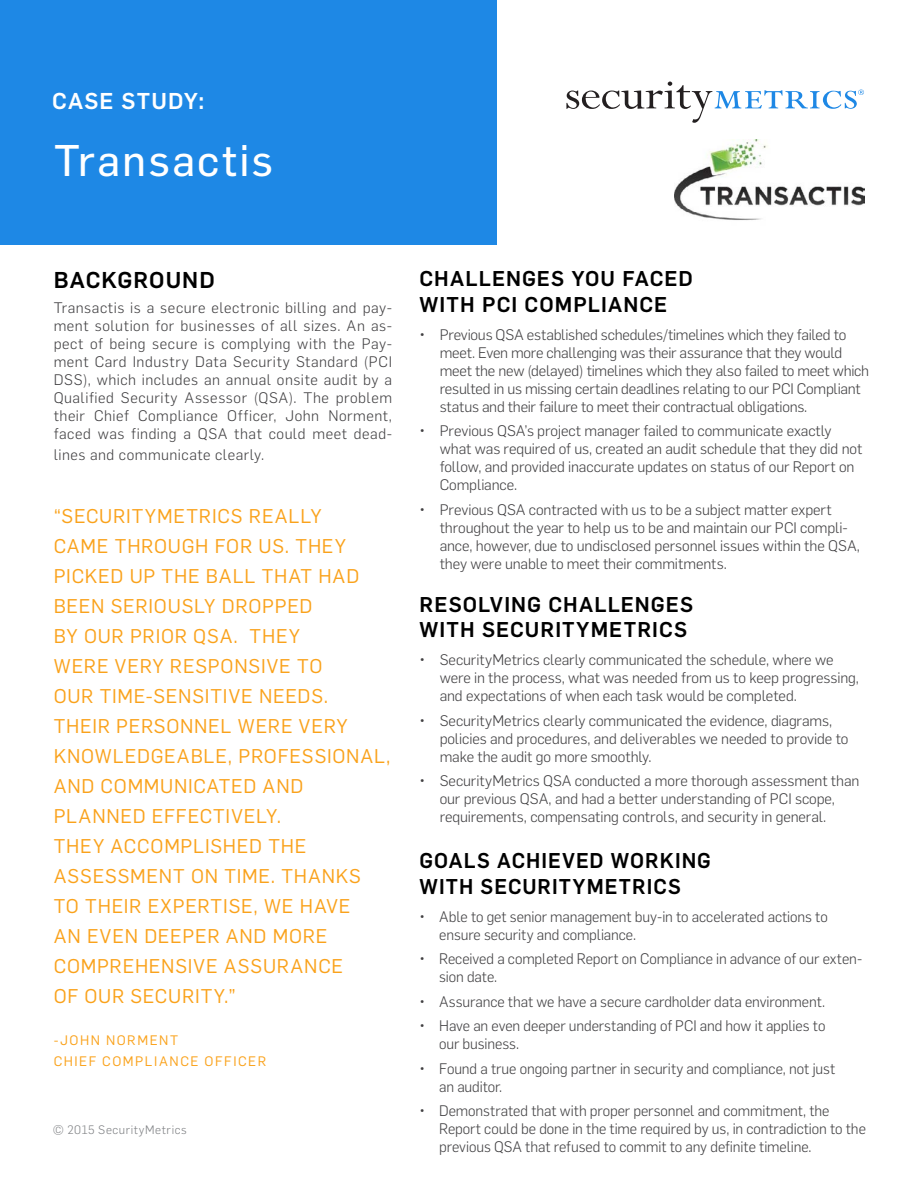
<style>
.page{position:relative;width:918px;height:1188px;background:#fff}
.page>*{position:absolute;margin:0;border:0;box-sizing:border-box;transform-origin:0 0}
.t1{font:43.5px "Flama Basic";letter-spacing:.05em;color:#fff}
.t2{font:500 22.5px "Flama";letter-spacing:.045em;color:#000}
.t3{font:500 22.5px "Flama";letter-spacing:.045em;color:#fff}
.t4{font:500 21px/25.5px "Flama";letter-spacing:.05em;color:#000}
.t5{font:19.5px/30px "Flama";letter-spacing:.04em;color:#faa21b}
.t6{font:300 15px/18px "Flama";letter-spacing:-.005em;color:#414042}
.t7{font:300 15px "Flama";letter-spacing:.035em;color:#414042}
.t8{font:13.5px/21px "Flama";letter-spacing:.11em;color:#faa21b}
.t9{font:300 12px "Flama";letter-spacing:.05em;color:#808285}
</style>
<div class="page">
<div style="left:1px;top:1px;width:496px;height:244px;background:#1e88e5"></div>
<img style="left:674px;top:140px;width:190px;height:80px">
<svg style="left:566px;top:82px;width:298px;height:41px"></svg>
<h2 class="t3" style="left:52px;top:85px;width:154px">CASE STUDY:</h2>
<h1 class="t1" style="left:54px;top:130px;width:221px">Transactis</h1>
<h2 class="t2" style="left:54px;top:264px;width:163px">BACKGROUND</h2>
<p class="t6" style="left:54px;top:298px;width:340px;text-align:justify">Transactis is a secure electronic billing and pay&shy;ment solution for businesses of all sizes. An as&shy;pect of being secure is complying with the Pay&shy;ment Card Industry Data Security Standard (PCI DSS), which includes an annual onsite audit by a Qualified Security Assessor (QSA). The problem their Chief Compliance Officer, John Norment, faced was finding a QSA that could meet dead-</p>
<p class="t7" style="left:54px;top:444px;width:212px">lines and communicate clearly.</p>
<p class="t5" style="left:54px;top:500px;width:338px">“SECURITYMETRICS REALLY<br>CAME THROUGH FOR US. THEY<br>PICKED UP THE BALL THAT HAD<br>BEEN SERIOUSLY DROPPED<br>BY OUR PRIOR QSA. THEY<br>WERE VERY RESPONSIVE TO<br>OUR TIME-SENSITIVE NEEDS.<br>THEIR PERSONNEL WERE VERY<br>KNOWLEDGEABLE, PROFESSIONAL,<br>AND COMMUNICATED AND<br>PLANNED EFFECTIVELY.<br>THEY ACCOMPLISHED THE<br>ASSESSMENT ON TIME. THANKS<br>TO THEIR EXPERTISE, WE HAVE<br>AN EVEN DEEPER AND MORE<br>COMPREHENSIVE ASSURANCE<br>OF OUR SECURITY.”</p>
<p class="t8" style="left:54px;top:1029px;width:214px">-JOHN NORMENT<br>CHIEF COMPLIANCE OFFICER</p>
<p class="t9" style="left:53px;top:1122px;width:135px">© 2015 SecurityMetrics</p>
<h3 class="t4" style="left:419px;top:265px;width:275px">CHALLENGES YOU FACED<br>WITH PCI COMPLIANCE</h3>
<p class="t6" style="left:440px;top:325px;width:431px;text-indent:-20px">• Previous QSA established schedules/timelines which they failed to meet. Even more challenging was their assurance that they would meet the new (delayed) timelines which they also failed to meet which resulted in us missing certain deadlines relating to our PCI Compliant status and their failure to meet their contractual obligations.</p>
<p class="t6" style="left:440px;top:421px;width:424px;text-indent:-20px">• Previous QSA’s project manager failed to communicate exactly what was required of us, created an audit schedule that they did not follow, and provided inaccurate updates on status of our Report on Compliance.</p>
<p class="t6" style="left:440px;top:500px;width:422px;text-indent:-20px">• Previous QSA contracted with us to be a subject matter expert throughout the year to help us to be and maintain our PCI compli&shy;ance, however, due to undisclosed personnel issues within the QSA, they were unable to meet their commitments.</p>
<h3 class="t4" style="left:419px;top:590px;width:275px">RESOLVING CHALLENGES<br>WITH SECURITYMETRICS</h3>
<p class="t6" style="left:440px;top:650px;width:421px;text-indent:-20px">• SecurityMetrics clearly communicated the schedule, where we were in the process, what was needed from us to keep progressing, and expectations of when each task would be completed.</p>
<p class="t6" style="left:440px;top:711px;width:410px;text-indent:-20px">• SecurityMetrics clearly communicated the evidence, diagrams, policies and procedures, and deliverables we needed to provide to make the audit go more smoothly.</p>
<p class="t6" style="left:440px;top:771px;width:421px;text-indent:-20px">• SecurityMetrics QSA conducted a more thorough assessment than our previous QSA, and had a better understanding of PCI scope, requirements, compensating controls, and security in general.</p>
<h3 class="t4" style="left:419px;top:846px;width:293px">GOALS ACHIEVED WORKING<br>WITH SECURITYMETRICS</h3>
<p class="t6" style="left:439px;top:906px;width:390px;text-indent:-20px">• Able to get senior management buy-in to accelerated actions to ensure security and compliance.</p>
<p class="t6" style="left:439px;top:949px;width:424px;text-indent:-20px">• Received a completed Report on Compliance in advance of our exten&shy;sion date.</p>
<p class="t6" style="left:419px;top:991px;width:407px">• Assurance that we have a secure cardholder data environment.</p>
<p class="t6" style="left:439px;top:1016px;width:388px;text-indent:-20px">• Have an even deeper understanding of PCI and how it applies to our business.</p>
<p class="t6" style="left:439px;top:1058px;width:398px;text-indent:-20px">• Found a true ongoing partner in security and compliance, not just an auditor.</p>
<p class="t6" style="left:439px;top:1101px;width:428px;text-indent:-20px">• Demonstrated that with proper personnel and commitment, the<br>Report could be done in the time required by us, in contradiction to the previous QSA that refused to commit to any definite timeline.</p>
</div>
